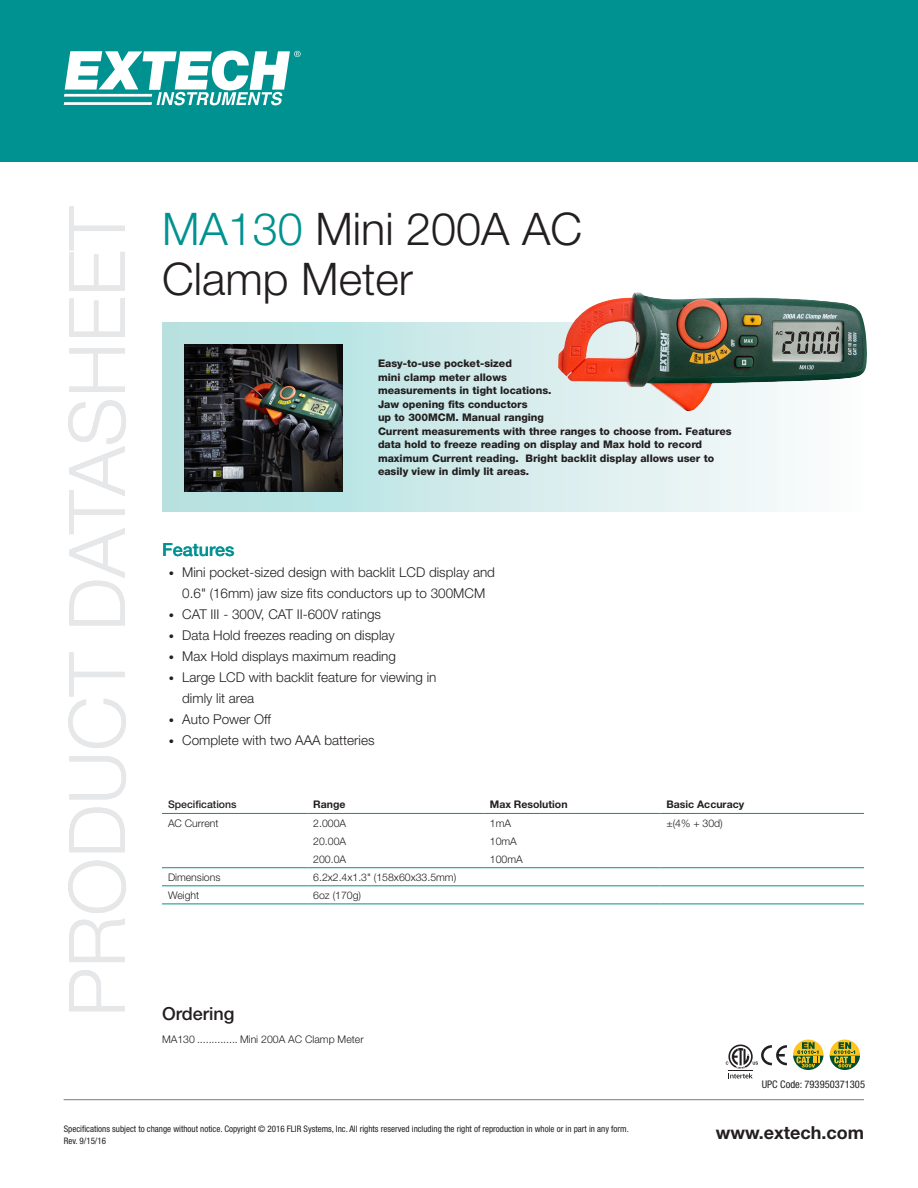
<style>
.page{position:relative;width:918px;height:1188px;background:#fff}
.page>*{position:absolute;margin:0;border:0;box-sizing:border-box;transform-origin:0 0}
.t1{font:300 78px "Helvetica Neue LT";color:#e6e7e9}
.t2{font:300 45px/49.5px "Helvetica Neue LT";color:#231f20}
.t3{font:700 18px "Helvetica Neue LT";color:#231f20}
.t4{font:500 18px "Helvetica Neue LT";color:#009290}
.t5{font:500 18px "Helvetica Neue LT";color:#231f20}
.t6{font:300 13.5px/21px "Helvetica Neue LT";color:#231f20;text-align:center}
.t7{font:800 10.5px/13.5px "Helvetica Neue LT";color:#231f20}
.t8{font:300 10.5px "Helvetica Neue LT";color:#231f20}
.t9{font:700 10.5px "Helvetica Neue LT";color:#231f20}
.t10{font:condensed 10.5px "Helvetica Neue LT";color:#231f20}
.t11{font:500 10.5px "Helvetica Neue LT";color:#231f20}
.t12{font:condensed 9px/12px "Helvetica Neue LT";color:#231f20}
.s1{color:#009290}
.s2{font-size:10.5px}
</style>
<div class="page">
<div style="left:0;top:0;width:918px;height:162px;background:#009290"></div>
<svg style="left:64px;top:51px;width:237px;height:54px"></svg>
<hr style="left:64px;top:1099px;width:800px;height:1px;background:#939598">
<svg style="left:162px;top:323px;width:702px;height:189px"></svg>
<img style="left:185px;top:344px;width:158px;height:148px">
<img style="left:557px;top:292px;width:94px;height:96px">
<hr style="left:162px;top:813px;width:145px;height:1px;background:#009290">
<hr style="left:307px;top:813px;width:177px;height:1px;background:#009290">
<hr style="left:484px;top:813px;width:176px;height:1px;background:#009290">
<hr style="left:660px;top:813px;width:204px;height:1px;background:#009290">
<hr style="left:162px;top:867px;width:145px;height:1px;background:#009290">
<hr style="left:307px;top:867px;width:177px;height:1px;background:#009290">
<hr style="left:484px;top:867px;width:176px;height:1px;background:#009290">
<hr style="left:660px;top:867px;width:204px;height:1px;background:#009290">
<hr style="left:162px;top:885px;width:145px;height:1px;background:#009290">
<hr style="left:307px;top:885px;width:177px;height:1px;background:#009290">
<hr style="left:484px;top:885px;width:176px;height:1px;background:#009290">
<hr style="left:660px;top:885px;width:204px;height:1px;background:#009290">
<hr style="left:162px;top:904px;width:145px;height:1px;background:#009290">
<hr style="left:307px;top:904px;width:177px;height:1px;background:#009290">
<hr style="left:484px;top:904px;width:176px;height:1px;background:#009290">
<hr style="left:660px;top:904px;width:204px;height:1px;background:#009290">
<svg style="left:793px;top:1040px;width:31px;height:30px"></svg>
<svg style="left:830px;top:1040px;width:30px;height:30px"></svg>
<svg style="left:726px;top:1045px;width:61px;height:33px"></svg>
<p class="t1" style="left:50px;top:1017px;width:812px;rotate:-90deg">PRODUCT DATASHEET</p>
<p class="t2" style="left:162px;top:204px;width:422px"><span class="s1">MA130</span> Mini 200A AC<br>Clamp Meter</p>
<p class="t7" style="left:378px;top:357px;width:355px">Easy-to-use pocket-sized<br>mini clamp meter allows<br>measurements in tight locations.<br>Jaw opening fits conductors<br>up to 300MCM. Manual ranging<br>Current measurements with three ranges to choose from. Features data hold to freeze reading on display and Max hold to record maximum Current reading. Bright backlit display allows user to easily view in dimly lit areas.</p>
<p class="t4" style="left:162px;top:539px;width:74px">Features</p>
<p class="t6" style="left:169px;top:561px;width:328px"><span class="s2">•</span> Mini pocket-sized design with backlit LCD display and<br>0.6" (16mm) jaw size fits conductors up to 300MCM</p>
<p class="t6" style="left:169px;top:603px;width:214px"><span class="s2">•</span> CAT III - 300V, CAT II-600V ratings</p>
<p class="t6" style="left:169px;top:624px;width:228px"><span class="s2">•</span> Data Hold freezes reading on display</p>
<p class="t6" style="left:169px;top:645px;width:229px"><span class="s2">•</span> Max Hold displays maximum reading</p>
<p class="t6" style="left:182px;top:666px;width:256px;text-align:left;text-indent:-14px"><span class="s2">•</span> Large LCD with backlit feature for viewing in dimly lit area</p>
<p class="t6" style="left:169px;top:708px;width:104px"><span class="s2">•</span> Auto Power Off</p>
<p class="t6" style="left:169px;top:729px;width:207px"><span class="s2">•</span> Complete with two AAA batteries</p>
<p class="t11" style="left:168px;top:798px;width:70px">Specifications</p>
<p class="t9" style="left:313px;top:798px;width:34px">Range</p>
<p class="t9" style="left:490px;top:798px;width:79px">Max Resolution</p>
<p class="t9" style="left:666px;top:798px;width:79px">Basic Accuracy</p>
<p class="t8" style="left:168px;top:817px;width:52px">AC Current</p>
<p class="t8" style="left:313px;top:817px;width:34px">2.000A</p>
<p class="t8" style="left:490px;top:817px;width:23px">1mA</p>
<p class="t8" style="left:666px;top:817px;width:58px">±(4% + 30d)</p>
<p class="t8" style="left:313px;top:835px;width:34px">20.00A</p>
<p class="t8" style="left:490px;top:835px;width:29px">10mA</p>
<p class="t8" style="left:313px;top:852px;width:34px">200.0A</p>
<p class="t8" style="left:490px;top:852px;width:34px">100mA</p>
<p class="t8" style="left:168px;top:871px;width:54px">Dimensions</p>
<p class="t8" style="left:313px;top:871px;width:144px">6.2x2.4x1.3" (158x60x33.5mm)</p>
<p class="t8" style="left:168px;top:889px;width:33px">Weight</p>
<p class="t8" style="left:313px;top:889px;width:49px">6oz (170g)</p>
<p class="t5" style="left:162px;top:1003px;width:74px">Ordering</p>
<p class="t8" style="left:162px;top:1033px;width:203px">MA130 .............. Mini 200A AC Clamp Meter</p>
<p class="t10" style="left:762px;top:1078px;width:105px">UPC Code: 793950371305</p>
<p class="t12" style="left:64px;top:1123px;width:567px">Specifications subject to change without notice. Copyright © 2016 FLIR Systems, Inc. All rights reserved including the right of reproduction in whole or in part in any form.<br>Rev. 9/15/16</p>
<p class="t3" style="left:716px;top:1122px;width:150px">www.extech.com</p>
</div>
